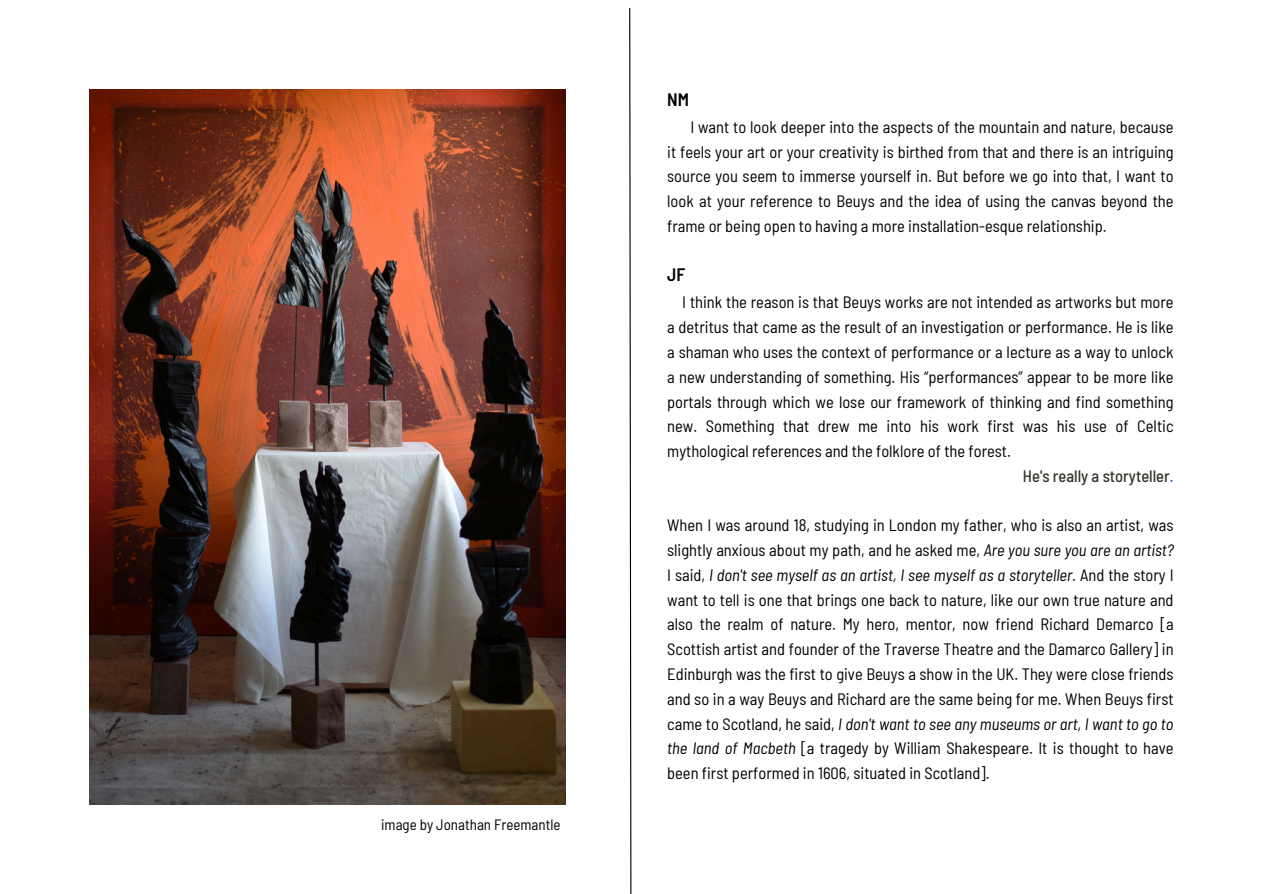
<style>
.page{position:relative;width:1263px;height:894px;background:#fff}
.page>*{position:absolute;margin:0;border:0;box-sizing:border-box;transform-origin:0 0}
.t1{font:600 semi-condensed 18px "Barlow";color:#000}
.t2{font:semi-condensed 16.5px/24.8px "Barlow";color:#000;text-align:justify}
.t3{font:500 semi-condensed 16.5px "Barlow";color:#37342c}
.t4{font:semi-condensed 15px "Barlow";color:#000}
.s1{font-weight:400;color:#004aad}
.s2{font-style:italic}
</style>
<div class="page">
<svg style="left:629px;top:8px;width:3px;height:885px"></svg>
<img style="left:89px;top:89px;width:476px;height:715px">
<h1 class="t4" style="left:381px;top:815px;width:181px">image by Jonathan Freemantle</h1>
<h1 class="t1" style="left:667px;top:88px;width:23px">NM</h1>
<h1 class="t2" style="left:667px;top:114px;width:508px;text-indent:23px">I want to look deeper into the aspects of the mountain and nature, because it feels your art or your creativity is birthed from that and there is an intriguing source you seem to immerse yourself in. But before we go into that, I want to look at your reference to Beuys and the idea of using the canvas beyond the frame or being open to having a more installation-esque relationship.</h1>
<h1 class="t1" style="left:667px;top:263px;width:20px">JF</h1>
<h1 class="t2" style="left:682px;top:289px;width:493px">I think the reason is that Beuys works are not intended as artworks but more</h1>
<h1 class="t2" style="left:667px;top:314px;width:508px">a detritus that came as the result of an investigation or performance. He is like</h1>
<h1 class="t2" style="left:667px;top:339px;width:508px">a shaman who uses the context of performance or a lecture as a way to unlock</h1>
<h1 class="t2" style="left:667px;top:363px;width:508px">a new understanding of something. His “performances” appear to be more like</h1>
<h1 class="t2" style="left:667px;top:388px;width:508px">portals through which we lose our framework of thinking and find something</h1>
<h1 class="t2" style="left:667px;top:413px;width:508px">new. Something that drew me into his work first was his use of Celtic</h1>
<h1 class="t2" style="left:667px;top:438px;width:345px">mythological references and the folklore of the forest.</h1>
<h1 class="t3" style="left:1023px;top:465px;width:152px">He's really a storyteller<span class="s1">.</span></h1>
<h1 class="t2" style="left:667px;top:512px;width:508px">When I was around 18, studying in London my father, who is also an artist, was slightly anxious about my path, and he asked me, <span class="s2">Are you sure you are an artist?<br></span>I said, <span class="s2">I don't see myself as an artist, I see myself as a storyteller.</span> And the story I want to tell is one that brings one back to nature, like our own true nature and also the realm of nature. My hero, mentor, now friend Richard Demarco [a Scottish artist and founder of the Traverse Theatre and the Damarco Gallery] in Edinburgh was the first to give Beuys a show in the UK. They were close friends and so in a way Beuys and Richard are the same being for me. When Beuys first came to Scotland, he said, <span class="s2">I don't want to see any museums or art, I want to go to the land of Macbeth</span> [a tragedy by William Shakespeare. It is thought to have been first performed in 1606, situated in Scotland].</h1>
</div>
